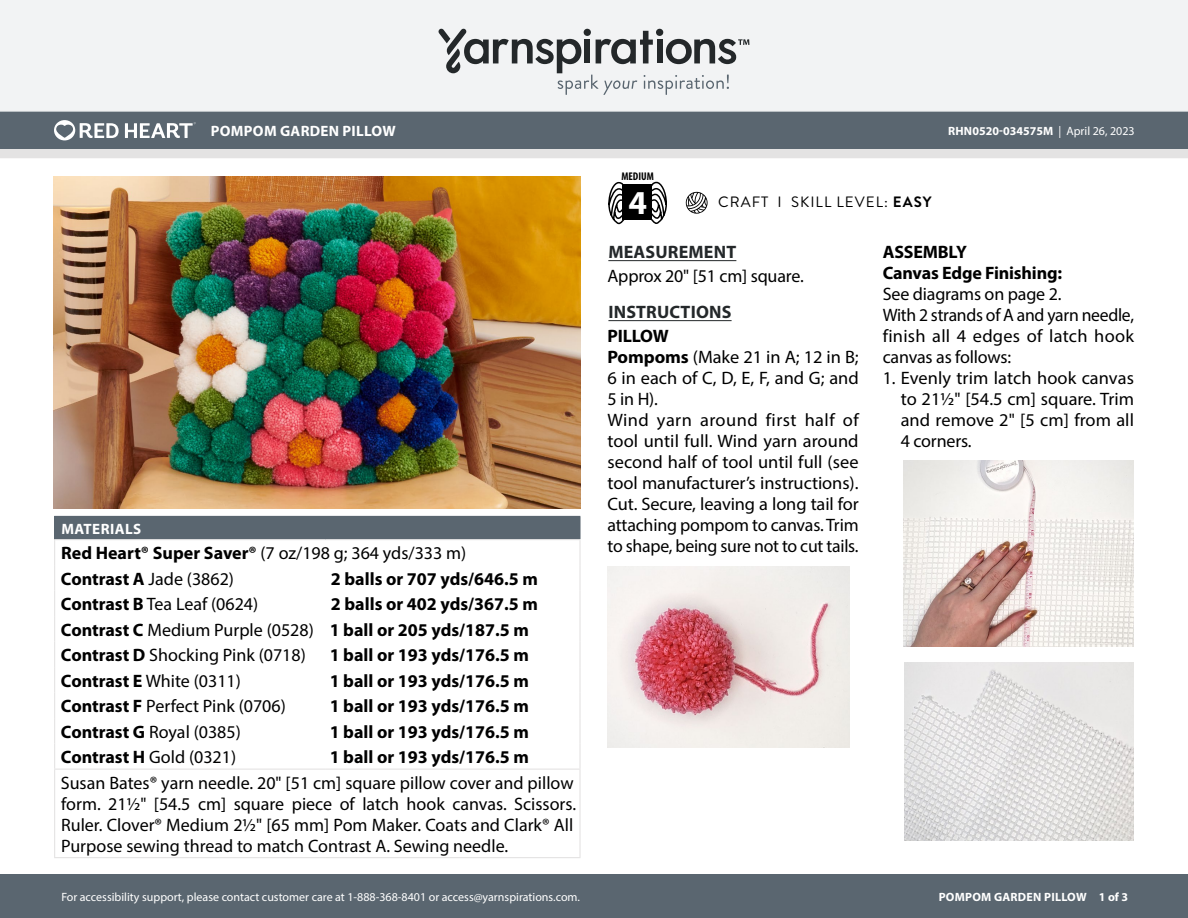
<style>
.page{position:relative;width:1188px;height:918px;background:#fff}
.page>*{position:absolute;margin:0;border:0;box-sizing:border-box;transform-origin:0 0}
.t1{font:700 33.6px "Myriad Pro";color:#fff}
.Body_-__Auto_Style_w{font:18px/21px "Myriad Pro";letter-spacing:-.01em;color:#000;text-align:justify}
.Materials_-_Needle{font:18px/21px "Myriad Pro";color:#000;text-align:justify}
.Material_-__Colors_i{font:18px "Myriad Pro";color:#000}
.Material_-__Colors_i-2{font:700 18px "Myriad Pro";color:#000}
.Materials_-_Brand{font:18px "Myriad Pro";color:#000}
.Body_-__Auto_Style_w-2{font:700 18px "Myriad Pro";letter-spacing:-.01em;color:#000}
.Body_-_HEADERS_-_Und{font:700 18px "Myriad Pro";letter-spacing:.01em;color:#24282a}
.Materials_-__Header{font:700 15px "Myriad Pro";letter-spacing:.02em;color:#fff}
.Type_of_pattern___Sk{font:15px "Brandon Grotesque";letter-spacing:.07em;color:#000}
.t2{font:12px "Myriad Pro";color:#fff}
.t3{font:700 12px "Myriad Pro";color:#fff}
.t4{font:700 12px "Myriad Pro";letter-spacing:.02em;color:#fff}
.t5{font:700 condensed 11.25px "Myriad Pro";color:#000}
.s1{font-weight:700}
.s2{font-weight:400}
</style>
<div class="page">
<div style="left:0;top:875px;width:1188px;height:43px;background:#5a6670"></div>
<div style="left:0;top:149px;width:1188px;height:9px;background:#e4e3e3"></div>
<div style="left:0;top:111px;width:1188px;height:38px;background:#5a6670"></div>
<div style="left:0;top:0;width:1188px;height:112px;background:#f2f3f4"></div>
<svg style="left:438px;top:29px;width:311px;height:66px"></svg>
<svg style="left:685px;top:192px;width:23px;height:22px"></svg>
<svg style="left:608px;top:181px;width:18px;height:43px"></svg>
<svg style="left:649px;top:181px;width:18px;height:43px"></svg>
<div style="left:622px;top:185px;width:30px;height:35px;background:#000"></div>
<svg style="left:54px;top:120px;width:65px;height:20px"></svg>
<svg style="left:125px;top:122px;width:71px;height:16px"></svg>
<img style="left:54px;top:177px;width:527px;height:331px">
<hr style="left:608px;top:260px;width:128px;height:1px;background:#24282a">
<hr style="left:608px;top:320px;width:124px;height:1px;background:#24282a">
<img style="left:608px;top:566px;width:241px;height:182px">
<img style="left:904px;top:460px;width:230px;height:187px">
<img style="left:904px;top:662px;width:230px;height:178px">
<div style="left:55px;top:516px;width:525px;height:24px;background:#5a6670"></div>
<hr style="left:54px;top:516px;width:271px;height:1px;background:#5a6670">
<svg style="left:580px;top:517px;width:1px;height:22px"></svg>
<hr style="left:54px;top:539px;width:271px;height:1px;background:#e4e3e3">
<hr style="left:325px;top:539px;width:256px;height:1px;background:#e4e3e3">
<hr style="left:579px;top:540px;width:2px;height:25px;background:#e4e3e3">
<svg style="left:54px;top:517px;width:1px;height:252px"></svg>
<hr style="left:579px;top:565px;width:2px;height:26px;background:#e4e3e3">
<hr style="left:579px;top:591px;width:2px;height:25px;background:#e4e3e3">
<hr style="left:579px;top:616px;width:2px;height:26px;background:#e4e3e3">
<hr style="left:579px;top:642px;width:2px;height:25px;background:#e4e3e3">
<hr style="left:579px;top:667px;width:2px;height:26px;background:#e4e3e3">
<hr style="left:579px;top:693px;width:2px;height:25px;background:#e4e3e3">
<hr style="left:579px;top:718px;width:2px;height:26px;background:#e4e3e3">
<hr style="left:579px;top:744px;width:2px;height:25px;background:#e4e3e3">
<hr style="left:54px;top:770px;width:1px;height:87px;background:#e4e3e3">
<hr style="left:54px;top:769px;width:271px;height:1px;background:#e4e3e3">
<hr style="left:325px;top:769px;width:256px;height:1px;background:#e4e3e3">
<hr style="left:579px;top:770px;width:2px;height:87px;background:#e4e3e3">
<hr style="left:54px;top:857px;width:271px;height:1px;background:#e4e3e3">
<hr style="left:325px;top:857px;width:256px;height:1px;background:#e4e3e3">
<p class="Materials_-__Header" style="left:211px;top:121px;width:186px">POMPOM GARDEN PILLOW</p>
<p class="Materials_-__Header" style="left:61px;top:519px;width:81px">MATERIALS</p>
<p class="Materials_-_Brand" style="left:61px;top:542px;width:407px"><span class="s1">Red Heart® Super Saver®</span> (7 oz/198 g; 364 yds/333 m)</p>
<p class="Material_-__Colors_i" style="left:61px;top:567px;width:175px"><span class="s1">Contrast A</span> Jade (3862)</p>
<p class="Material_-__Colors_i-2" style="left:331px;top:567px;width:209px">2 balls or 707 yds/646.5 m</p>
<p class="Material_-__Colors_i" style="left:61px;top:593px;width:199px"><span class="s1">Contrast B</span> Tea Leaf (0624)</p>
<p class="Material_-__Colors_i-2" style="left:331px;top:592px;width:209px">2 balls or 402 yds/367.5 m</p>
<p class="Material_-__Colors_i" style="left:61px;top:618px;width:254px"><span class="s1">Contrast C</span> Medium Purple (0528)</p>
<p class="Material_-__Colors_i-2" style="left:330px;top:618px;width:201px">1 ball or 205 yds/187.5 m</p>
<p class="Material_-__Colors_i" style="left:61px;top:644px;width:246px"><span class="s1">Contrast D</span> Shocking Pink (0718)</p>
<p class="Material_-__Colors_i-2" style="left:330px;top:643px;width:201px">1 ball or 193 yds/176.5 m</p>
<p class="Material_-__Colors_i" style="left:61px;top:669px;width:181px"><span class="s1">Contrast E</span> White (0311)</p>
<p class="Material_-__Colors_i-2" style="left:330px;top:669px;width:201px">1 ball or 193 yds/176.5 m</p>
<p class="Material_-__Colors_i" style="left:61px;top:695px;width:226px"><span class="s1">Contrast F</span> Perfect Pink (0706)</p>
<p class="Material_-__Colors_i-2" style="left:330px;top:694px;width:201px">1 ball or 193 yds/176.5 m</p>
<p class="Material_-__Colors_i" style="left:61px;top:720px;width:181px"><span class="s1">Contrast G</span> Royal (0385)</p>
<p class="Material_-__Colors_i-2" style="left:330px;top:720px;width:201px">1 ball or 193 yds/176.5 m</p>
<p class="Material_-__Colors_i" style="left:61px;top:746px;width:177px"><span class="s1">Contrast H</span> Gold (0321)</p>
<p class="Material_-__Colors_i-2" style="left:330px;top:745px;width:201px">1 ball or 193 yds/176.5 m</p>
<p class="Materials_-_Needle" style="left:61px;top:772px;width:517px;text-align:left">Susan Bates® yarn needle. 20" [51 cm] square pillow cover and pillow form. 21½" [54.5 cm] square piece of latch hook canvas. Scissors.<br>Ruler. Clover® Medium 2½" [65 mm] Pom Maker. Coats and Clark® All Purpose sewing thread to match Contrast A. Sewing needle.</p>
<p class="t5" style="left:621px;top:169px;width:34px">MEDIUM</p>
<h1 class="t1" style="left:629px;top:180px;width:20px">4</h1>
<p class="t3" style="left:948px;top:123px;width:188px">RHN0520-034575M <span class="s2">| April 26, 2023</span></p>
<p class="Type_of_pattern___Sk" style="left:718px;top:192px;width:215px">CRAFT I SKILL LEVEL: <span class="s1">EASY</span></p>
<p class="Body_-_HEADERS_-_Und" style="left:608px;top:240px;width:129px">MEASUREMENT</p>
<p class="Body_-__Auto_Style_w" style="left:608px;top:265px;width:198px">Approx 20" [51 cm] square.</p>
<p class="Body_-_HEADERS_-_Und" style="left:608px;top:300px;width:124px">INSTRUCTIONS</p>
<p class="Body_-__Auto_Style_w-2" style="left:608px;top:324px;width:63px">PILLOW</p>
<p class="Body_-__Auto_Style_w" style="left:608px;top:346px;width:253px"><span class="s1">Pompoms</span> (Make 21 in A; 12 in B; 6 in each of C, D, E, F, and G; and 5 in H).</p>
<p class="Body_-__Auto_Style_w" style="left:608px;top:409px;width:253px">Wind yarn around first half of tool until full. Wind yarn around second half of tool until full (see tool manufacturer’s instructions).<br>Cut. Secure, leaving a long tail for attaching pompom to canvas. Trim to shape, being sure not to cut tails.</p>
<p class="Body_-__Auto_Style_w-2" style="left:883px;top:240px;width:86px">ASSEMBLY</p>
<p class="Body_-__Auto_Style_w-2" style="left:883px;top:261px;width:181px">Canvas Edge Finishing:</p>
<p class="Body_-__Auto_Style_w" style="left:883px;top:283px;width:180px">See diagrams on page 2.</p>
<p class="Body_-__Auto_Style_w" style="left:883px;top:304px;width:253px">With 2 strands of A and yarn needle, finish all 4 edges of latch hook canvas as follows:</p>
<p class="Materials_-_Needle" style="left:901px;top:367px;width:235px;text-indent:-18px">1. Evenly trim latch hook canvas to 21½" [54.5 cm] square. Trim and remove 2" [5 cm] from all 4 corners.</p>
<p class="t2" style="left:61px;top:889px;width:520px">For accessibility support, please contact customer care at 1-888-368-8401 or access@yarnspirations.com.</p>
<p class="t4" style="left:939px;top:889px;width:191px">POMPOM GARDEN PILLOW 1 of 3</p>
</div>
